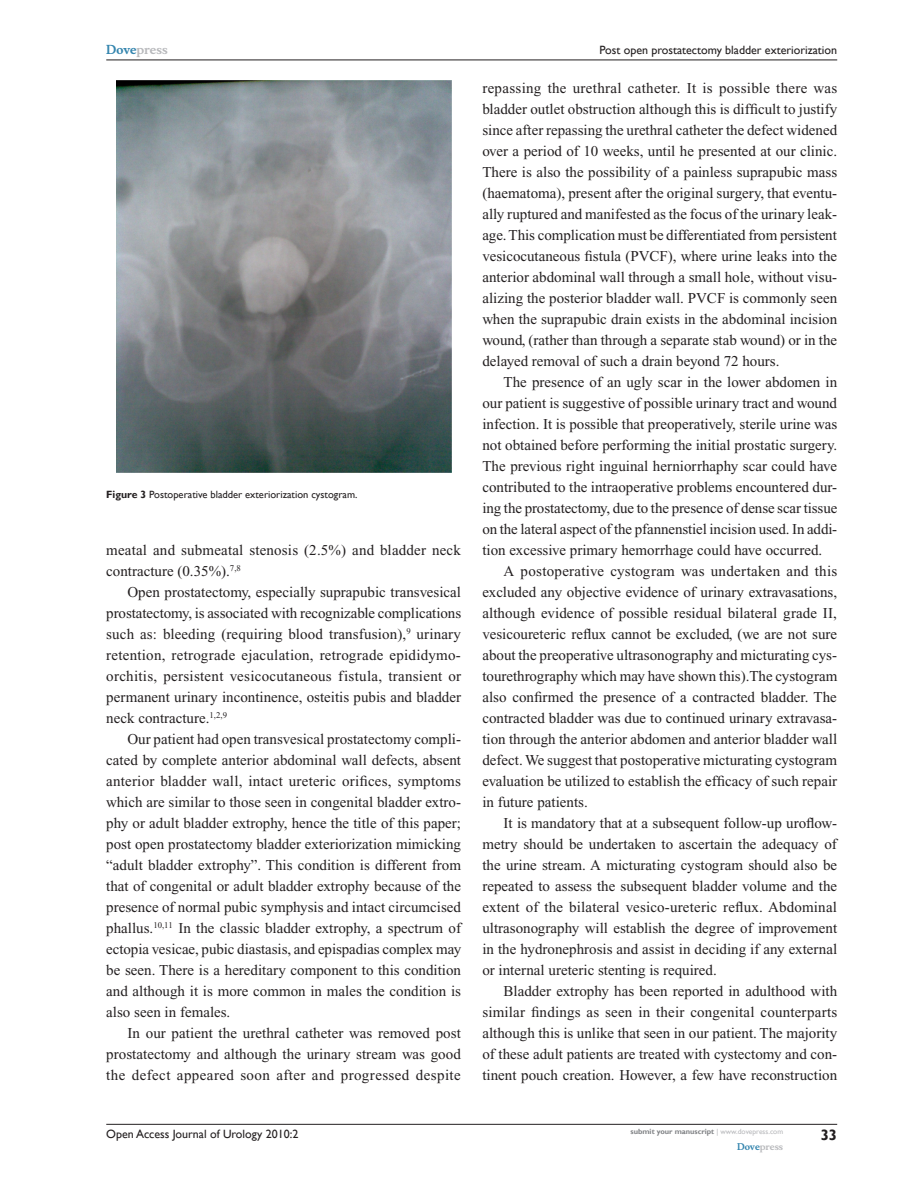
<style>
.page{position:relative;width:918px;height:1188px;background:#fff}
.page>*{position:absolute;margin:0;border:0;box-sizing:border-box;transform-origin:0 0}
.t1{font:15px/21px "Times New Roman";color:#231f20;text-align:justify}
.t2{font:700 15px "Gill Sans";color:#231f20}
.t3{font:12px "Gill Sans";color:#231f20}
.t4{font:700 12px "Musee";color:#b8b9bc}
.t5{font:10.5px "Gill Sans";color:#231f20}
.t6{font:700 9px "Musee";color:#b8b9bc}
.t7{font:700 7.5px "Gill Sans";color:#808285}
.s1{color:#3485ae}
.s2{font-weight:700}
.s3{font-weight:400;color:#b8b9bc}
</style>
<div class="page">
<hr style="left:106px;top:1124px;width:731px;height:1px;background:#231f20">
<hr style="left:106px;top:60px;width:731px;height:1px;background:#231f20">
<img style="left:116px;top:81px;width:335px;height:391px">
<p class="t4" style="left:106px;top:43px;width:63px"><span class="s1">Dove</span>press</p>
<p class="t3" style="left:599px;top:43px;width:239px">Post open prostatectomy bladder exteriorization</p>
<p class="t5" style="left:106px;top:488px;width:253px"><span class="s2">Figure 3</span> Postoperative bladder exteriorization cystogram.</p>
<p class="t1" style="left:106px;top:539px;width:356px">meatal and submeatal stenosis (2.5%) and bladder neck contracture (0.35%).<sup>7,8</sup></p>
<p class="t1" style="left:106px;top:581px;width:357px;text-indent:21px">Open prostatectomy, especially suprapubic transvesical prostatectomy, is associated with recognizable complications such as: bleeding (requiring blood transfusion),<sup>9</sup> urinary retention, retrograde ejaculation, retrograde epididymo&shy;orchitis, persistent vesicocutaneous fistula, transient or permanent urinary incontinence, osteitis pubis and bladder neck contracture.<sup>1,2,9</sup></p>
<p class="t1" style="left:106px;top:728px;width:357px;text-indent:21px">Our patient had open transvesical prostatectomy compli&shy;cated by complete anterior abdominal wall defects, absent anterior bladder wall, intact ureteric orifices, symptoms which are similar to those seen in congenital bladder extro&shy;phy or adult bladder extrophy, hence the title of this paper; post open prostatectomy bladder exteriorization mimicking “adult bladder extrophy”. This condition is different from that of congenital or adult bladder extrophy because of the presence of normal pubic symphysis and intact circumcised phallus.<sup>10,11</sup> In the classic bladder extrophy, a spectrum of ectopia vesicae, pubic diastasis, and epispadias complex may be seen. There is a hereditary component to this condition and although it is more common in males the condition is also seen in females.</p>
<p class="t1" style="left:106px;top:1022px;width:356px;text-indent:21px">In our patient the urethral catheter was removed post prostatectomy and although the urinary stream was good the defect appeared soon after and progressed despite</p>
<p class="t1" style="left:482px;top:77px;width:356px">repassing the urethral catheter. It is possible there was bladder outlet obstruction although this is difficult to justify since after repassing the urethral catheter the defect widened over a period of 10 weeks, until he presented at our clinic.<br>There is also the possibility of a painless suprapubic mass (haematoma), present after the original surgery, that eventu&shy;ally ruptured and manifested as the focus of the urinary leak&shy;age. This complication must be differentiated from persistent vesicocutaneous fistula (PVCF), where urine leaks into the anterior abdominal wall through a small hole, without visu&shy;alizing the posterior bladder wall. PVCF is commonly seen when the suprapubic drain exists in the abdominal incision wound, (rather than through a separate stab wound) or in the delayed removal of such a drain beyond 72 hours.</p>
<p class="t1" style="left:482px;top:371px;width:357px;text-indent:21px">The presence of an ugly scar in the lower abdomen in our patient is suggestive of possible urinary tract and wound infection. It is possible that preoperatively, sterile urine was not obtained before performing the initial prostatic surgery.<br>The previous right inguinal herniorrhaphy scar could have contributed to the intraoperative problems encountered dur&shy;ing the prostatectomy, due to the presence of dense scar tissue on the lateral aspect of the pfannenstiel incision used. In addi&shy;tion excessive primary hemorrhage could have occurred.</p>
<p class="t1" style="left:482px;top:560px;width:357px;text-indent:21px">A postoperative cystogram was undertaken and this excluded any objective evidence of urinary extravasations, although evidence of possible residual bilateral grade II, vesicoureteric reflux cannot be excluded, (we are not sure about the preoperative ultrasonography and micturating cys&shy;tourethrography which may have shown this).The cystogram also confirmed the presence of a contracted bladder. The contracted bladder was due to continued urinary extravasa&shy;tion through the anterior abdomen and anterior bladder wall defect. We suggest that postoperative micturating cystogram evaluation be utilized to establish the efficacy of such repair in future patients.</p>
<p class="t1" style="left:482px;top:812px;width:356px;text-indent:21px">It is mandatory that at a subsequent follow-up uroflow&shy;metry should be undertaken to ascertain the adequacy of the urine stream. A micturating cystogram should also be repeated to assess the subsequent bladder volume and the extent of the bilateral vesico-ureteric reflux. Abdominal ultrasonography will establish the degree of improvement in the hydronephrosis and assist in deciding if any external or internal ureteric stenting is required.</p>
<p class="t1" style="left:482px;top:980px;width:356px;text-indent:21px">Bladder extrophy has been reported in adulthood with similar findings as seen in their congenital counterparts although this is unlike that seen in our patient. The majority of these adult patients are treated with cystectomy and con&shy;tinent pouch creation. However, a few have reconstruction</p>
<p class="t3" style="left:106px;top:1127px;width:194px">Open Access Journal of Urology 2010:2</p>
<p class="t2" style="left:821px;top:1126px;width:18px">33</p>
<p class="t7" style="left:631px;top:1127px;width:154px">submit your manuscript <span class="s3">| www.dovepress.com</span></p>
<p class="t6" style="left:737px;top:1141px;width:48px"><span class="s1">Dove</span>press</p>
</div>
